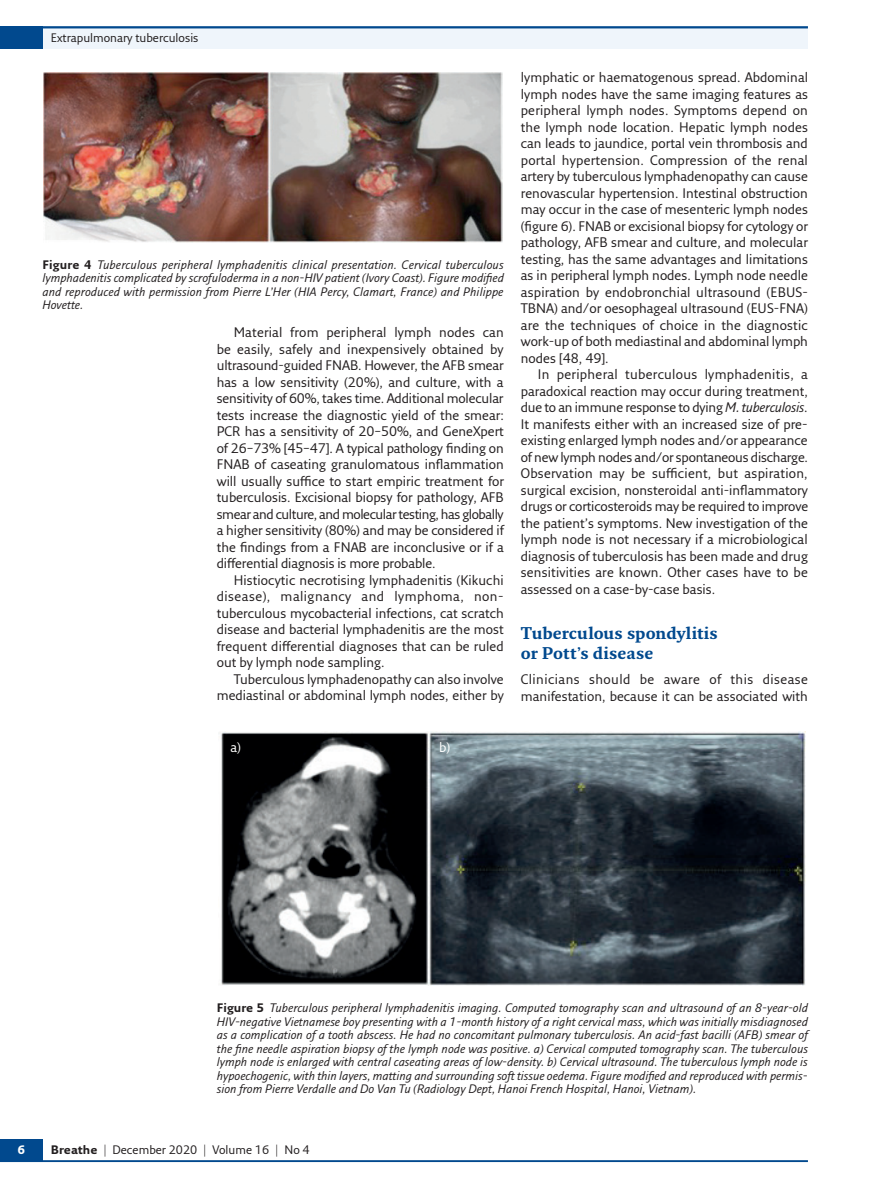
<style>
.page{position:relative;width:893px;height:1191px;background:#fff}
.page>*{position:absolute;margin:0;border:0;box-sizing:border-box;transform-origin:0 0}
.t1{font:700 16.5px/19.5px "Fresco Std";color:#01498e}
.t2{font:13.5px/16.5px "Fresco Sans Pro";color:#231f20;text-align:justify}
.t3{font:13.5px "Fresco Sans Pro";color:#fff}
.t4{font:italic 12px/13.5px "Fresco Sans Pro";color:#231f20;text-align:justify}
.t5{font:12px "Fresco Sans Pro";color:#231f20}
.t6{font:700 12px "Fresco Sans Pro";color:#fff}
.s1{font-weight:700;font-style:normal}
.s2{font-style:italic}
.s3{font-weight:700}
</style>
<div class="page">
<hr style="left:0;top:1160px;width:808px;height:2px;background:#01498e">
<div style="left:0;top:1138px;width:43px;height:23px;background:#01498e"></div>
<div style="left:0;top:26px;width:808px;height:23px;background:#eff5fb"></div>
<hr style="left:0;top:26px;width:808px;height:2px;background:#01498e">
<div style="left:0;top:26px;width:43px;height:23px;background:#01498e"></div>
<img style="left:43px;top:72px;width:460px;height:170px">
<img style="left:219px;top:731px;width:587px;height:254px">
<p class="t5" style="left:51px;top:30px;width:149px">Extrapulmonary tuberculosis</p>
<p class="t4" style="left:43px;top:257px;width:463px"><span class="s1">Figure 4</span> Tuberculous peripheral lymphadenitis clinical presentation. Cervical tuberculous lymphadenitis complicated by scrofuloderma in a non-HIV patient (Ivory Coast). Figure modified and reproduced with permission from Pierre L’Her (HIA Percy, Clamart, France) and Philippe Hovette.</p>
<p class="t2" style="left:217px;top:324px;width:289px;text-indent:17px">Material from peripheral lymph nodes can be easily, safely and inexpensively obtained by ultrasound-guided FNAB. However, the AFB smear has a low sensitivity (20%), and culture, with a sensitivity of 60%, takes time. Additional molecular tests increase the diagnostic yield of the smear:<br>PCR has a sensitivity of 20–50%, and GeneXpert of 26–73% [45–47]. A typical pathology finding on FNAB of caseating granulomatous inflammation will usually suffice to start empiric treatment for tuberculosis. Excisional biopsy for pathology, AFB smear and culture, and molecular testing, has globally a higher sensitivity (80%) and may be considered if the findings from a FNAB are inconclusive or if a differential diagnosis is more probable.</p>
<p class="t2" style="left:217px;top:571px;width:289px;text-indent:17px">Histiocytic necrotising lymphadenitis (Kikuchi disease), malignancy and lymphoma, non&shy;tuberculous mycobacterial infections, cat scratch disease and bacterial lymphadenitis are the most frequent differential diagnoses that can be ruled out by lymph node sampling.</p>
<p class="t2" style="left:217px;top:670px;width:289px;text-align:right">Tuberculous lymphadenopathy can also involve mediastinal or abdominal lymph nodes, either by</p>
<p class="t3" style="left:230px;top:739px;width:12px">a)</p>
<p class="t3" style="left:439px;top:739px;width:13px">b)</p>
<p class="t2" style="left:521px;top:69px;width:289px">lymphatic or haematogenous spread. Abdominal lymph nodes have the same imaging features as peripheral lymph nodes. Symptoms depend on the lymph node location. Hepatic lymph nodes can leads to jaundice, portal vein thrombosis and portal hypertension. Compression of the renal artery by tuberculous lymphadenopathy can cause renovascular hypertension. Intestinal obstruction may occur in the case of mesenteric lymph nodes (figure 6). FNAB or excisional biopsy for cytology or pathology, AFB smear and culture, and molecular testing, has the same advantages and limitations as in peripheral lymph nodes. Lymph node needle aspiration by endobronchial ultrasound (EBUS-TBNA) and/or oesophageal ultrasound (EUS-FNA) are the techniques of choice in the diagnostic work-up of both mediastinal and abdominal lymph nodes [48, 49].</p>
<p class="t2" style="left:521px;top:366px;width:289px;text-indent:17px">In peripheral tuberculous lymphadenitis, a paradoxical reaction may occur during treatment, due to an immune response to dying <span class="s2">M. tuberculosis</span>.<br>It manifests either with an increased size of pre&shy;existing enlarged lymph nodes and/or appearance of new lymph nodes and/or spontaneous discharge.<br>Observation may be sufficient, but aspiration, surgical excision, nonsteroidal anti-inflammatory drugs or corticosteroids may be required to improve the patient’s symptoms. New investigation of the lymph node is not necessary if a microbiological diagnosis of tuberculosis has been made and drug sensitivities are known. Other cases have to be assessed on a case-by-case basis.</p>
<p class="t1" style="left:521px;top:623px;width:199px">Tuberculous spondylitis or Pott’s disease</p>
<p class="t2" style="left:521px;top:671px;width:289px">Clinicians should be aware of this disease manifestation, because it can be associated with</p>
<p class="t4" style="left:217px;top:1001px;width:593px"><span class="s1">Figure 5</span> Tuberculous peripheral lymphadenitis imaging. Computed tomography scan and ultrasound of an 8-year-old HIV-negative Vietnamese boy presenting with a 1-month history of a right cervical mass, which was initially misdiagnosed as a complication of a tooth abscess. He had no concomitant pulmonary tuberculosis. An acid-fast bacilli (AFB) smear of the fine needle aspiration biopsy of the lymph node was positive. a) Cervical computed tomography scan. The tuberculous lymph node is enlarged with central caseating areas of low-density. b) Cervical ultrasound. The tuberculous lymph node is hypoechogenic, with thin layers, matting and surrounding soft tissue oedema. Figure modified and reproduced with permis&shy;sion from Pierre Verdalle and Do Van Tu (Radiology Dept, Hanoi French Hospital, Hanoi, Vietnam).</p>
<p class="t6" style="left:18px;top:1142px;width:9px">6</p>
<p class="t5" style="left:51px;top:1142px;width:260px"><span class="s3">Breathe</span> | December 2020 | Volume 16 | No 4</p>
</div>
